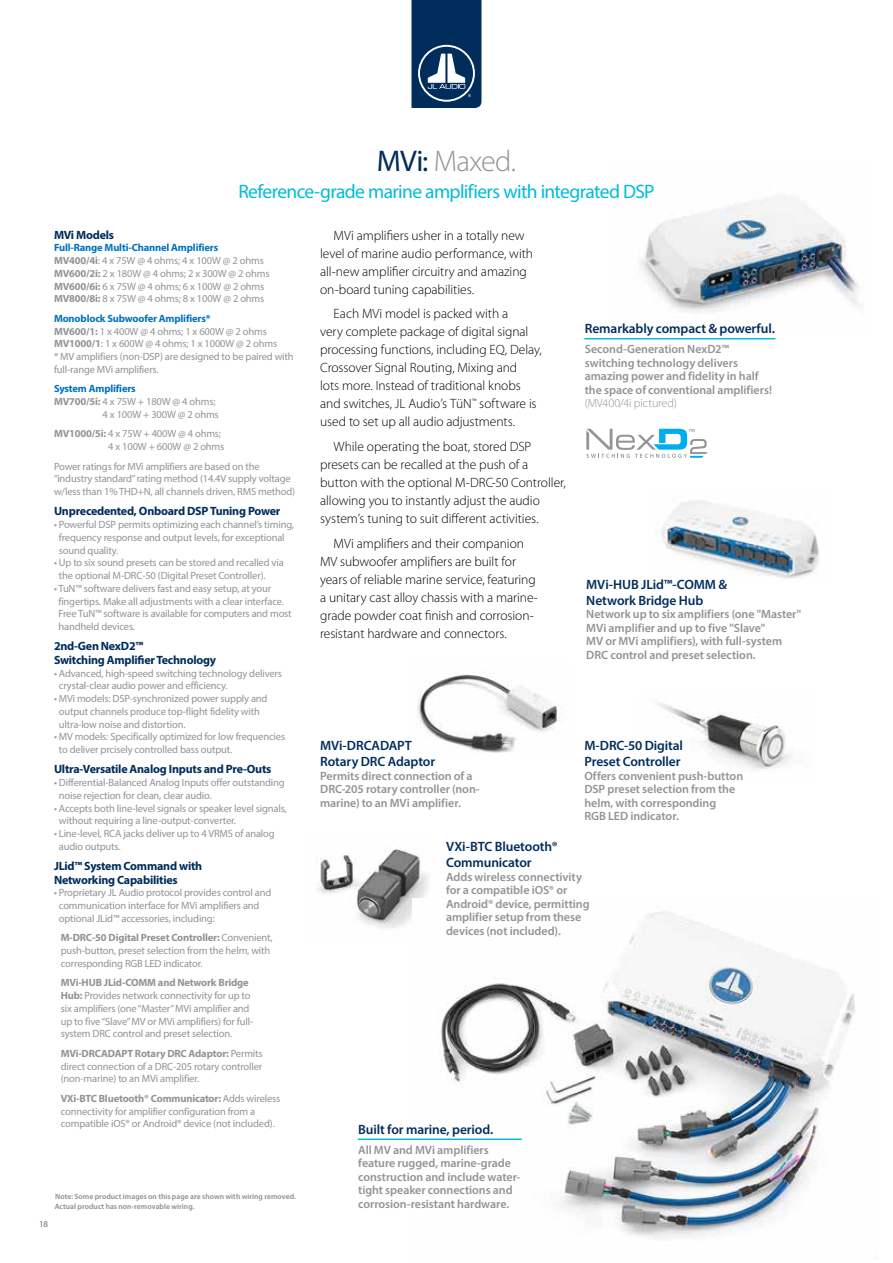
<style>
.page{position:relative;width:893px;height:1263px;background:#fff}
.page>*{position:absolute;margin:0;border:0;box-sizing:border-box;transform-origin:0 0}
.t1{font:300 30px "Myriad Pro";letter-spacing:-.025em;color:#919396}
.t2{font:19.5px "Myriad Pro";letter-spacing:-.03em;color:#00bcda}
.t3{font:300 13.5px/18px "Myriad Pro";letter-spacing:-.005em;color:#000}
.t4{font:600 13.5px/16.2px "Myriad Pro";letter-spacing:-.01em;color:#002d5b}
.t5{font:600 12px/13.5px "Myriad Pro";letter-spacing:-.005em;color:#919396}
.t6{font:700 12px/13.5px "Myriad Pro";letter-spacing:-.02em;color:#002d5b}
.t7{font:300 12px "Myriad Pro";letter-spacing:-.01em;color:#919396}
.t8{font:10.5px/12.8px "Myriad Pro";letter-spacing:-.015em;color:#919396}
.t9{font:700 10.5px "Myriad Pro";letter-spacing:-.015em;color:#0072bc}
.t10{font:9px "Myriad Pro";color:#717275}
.t11{font:600 7.65px/9.1px "Myriad Pro";letter-spacing:.005em;color:#8a8c8e}
.s1{font-weight:400;color:#002d5b}
.s2{font-weight:700;color:#0072bc}
.s3{font-weight:700}
</style>
<div class="page">
<svg style="left:411px;top:0;width:70px;height:108px;background:#214870"></svg>
<img style="left:316px;top:849px;width:112px;height:79px">
<img style="left:639px;top:197px;width:221px;height:115px">
<hr style="left:584px;top:338px;width:191px;height:1px;background:#00bcda">
<svg style="left:586px;top:429px;width:122px;height:29px"></svg>
<img style="left:413px;top:898px;width:442px;height:341px">
<hr style="left:358px;top:1138px;width:164px;height:2px;background:#00bcda">
<img style="left:655px;top:501px;width:164px;height:78px">
<img style="left:657px;top:702px;width:136px;height:67px">
<img style="left:417px;top:674px;width:142px;height:79px">
<h1 class="t1" style="left:377px;top:143px;width:141px"><span class="s1">MVi:</span> Maxed.</h1>
<h2 class="t2" style="left:238px;top:179px;width:418px">Reference-grade marine amplifiers with integrated DSP</h2>
<p class="t6" style="left:54px;top:227px;width:62px">MVi Models</p>
<p class="t8" style="left:54px;top:241px;width:217px"><span class="s2">Full-Range Multi-Channel Amplifiers<br></span><span class="s3">MV400/4i</span>: 4 x 75W @ 4 ohms; 4 x 100W @ 2 ohms <span class="s3">MV600/2i:</span> 2 x 180W @ 4 ohms; 2 x 300W @ 2 ohms <span class="s3">MV600/6i:</span> 6 x 75W @ 4 ohms; 6 x 100W @ 2 ohms <span class="s3">MV800/8i:</span> 8 x 75W @ 4 ohms; 8 x 100W @ 2 ohms</p>
<p class="t8" style="left:54px;top:312px;width:241px"><span class="s2">Monoblock Subwoofer Amplifiers*<br></span><span class="s3">MV600/1:</span> 1 x 400W @ 4 ohms; 1 x 600W @ 2 ohms <span class="s3">MV1000/1</span>: 1 x 600W @ 4 ohms; 1 x 1000W @ 2 ohms<br>* MV amplifiers (non-DSP) are designed to be paired with full-range MVi amplifiers.</p>
<p class="t9" style="left:54px;top:382px;width:83px">System Amplifiers</p>
<p class="t8" style="left:54px;top:395px;width:163px"><span class="s3">MV700/5i:</span> 4 x 75W + 180W @ 4 ohms;</p>
<p class="t8" style="left:103px;top:408px;width:118px">4 x 100W + 300W @ 2 ohms</p>
<p class="t8" style="left:108px;top:427px;width:118px;text-indent:-54px"><span class="s3">MV1000/5i:</span> 4 x 75W + 400W @ 4 ohms;<br>4 x 100W + 600W @ 2 ohms</p>
<p class="t8" style="left:54px;top:459px;width:243px">Power ratings for MVi amplifiers are based on the “industry standard” rating method (14.4V supply voltage w/less than 1% THD+N, all channels driven, RMS method)</p>
<p class="t6" style="left:54px;top:504px;width:228px">Unprecedented, Onboard DSP Tuning Power</p>
<p class="t8" style="left:59px;top:518px;width:237px;text-indent:-5px">• Powerful DSP permits optimizing each channel’s timing, frequency response and output levels, for exceptional sound quality.</p>
<p class="t8" style="left:59px;top:556px;width:226px;text-indent:-5px">• Up to six sound presets can be stored and recalled via the optional M-DRC-50 (Digital Preset Controller).</p>
<p class="t8" style="left:58px;top:582px;width:235px;text-indent:-4px">• TuN™ software delivers fast and easy setup, at your fingertips. Make all adjustments with a clear interface.<br>Free TuN™ software is available for computers and most handheld devices.</p>
<p class="t6" style="left:54px;top:639px;width:164px">2nd-Gen NexD2™<br>Switching Amplifier Technology</p>
<p class="t8" style="left:59px;top:666px;width:225px;text-indent:-5px">• Advanced, high-speed switching technology delivers crystal-clear audio power and efficiency.</p>
<p class="t8" style="left:59px;top:692px;width:210px;text-indent:-5px">• MVi models: DSP-synchronized power supply and output channels produce top-flight fidelity with ultra-low noise and distortion.</p>
<p class="t8" style="left:59px;top:730px;width:228px;text-indent:-5px">• MV models: Specifically optimized for low frequencies to deliver prcisely controlled bass output.</p>
<p class="t6" style="left:54px;top:762px;width:219px">Ultra-Versatile Analog Inputs and Pre-Outs</p>
<p class="t8" style="left:59px;top:776px;width:227px;text-indent:-5px">• Differential-Balanced Analog Inputs offer outstanding noise rejection for clean, clear audio.</p>
<p class="t8" style="left:59px;top:801px;width:229px;text-indent:-5px">• Accepts both line-level signals or speaker level signals, without requiring a line-output-converter.</p>
<p class="t8" style="left:59px;top:827px;width:217px;text-indent:-5px">• Line-level, RCA jacks deliver up to 4 VRMS of analog audio outputs.</p>
<p class="t6" style="left:54px;top:859px;width:150px">JLid™ System Command with<br>Networking Capabilities</p>
<p class="t8" style="left:59px;top:886px;width:214px;text-indent:-5px">• Proprietary JL Audio protocol provides control and communication interface for MVi amplifiers and optional JLid™ accessories, including:</p>
<p class="t8" style="left:61px;top:931px;width:213px"><span class="s3">M-DRC-50 Digital Preset Controller:</span> Convenient, push-button, preset selection from the helm, with corresponding RGB LED indicator.</p>
<p class="t8" style="left:61px;top:976px;width:194px"><span class="s3">MVi-HUB JLid-COMM and Network Bridge Hub:</span> Provides network connectivity for up to six amplifiers (one “Master” MVi amplifier and up to five “Slave” MV or MVi amplifiers) for full&shy;system DRC control and preset selection.</p>
<p class="t8" style="left:61px;top:1047px;width:203px;text-align:justify"><span class="s3">MVi-DRCADAPT Rotary DRC Adaptor:</span> Permits direct connection of a DRC-205 rotary controller (non-marine) to an MVi amplifier.</p>
<p class="t8" style="left:61px;top:1092px;width:221px"><span class="s3">VXi-BTC Bluetooth® Communicator:</span> Adds wireless connectivity for amplifier configuration from a compatible iOS® or Android® device (not included).</p>
<p class="t11" style="left:55px;top:1192px;width:243px">Note: Some product images on this page are shown with wiring removed.<br>Actual product has non-removable wiring.</p>
<p class="t10" style="left:39px;top:1218px;width:11px">18</p>
<p class="t3" style="left:320px;top:226px;width:214px;text-indent:14px">MVi amplifiers usher in a totally new level of marine audio performance, with all-new amplifier circuitry and amazing on-board tuning capabilities.</p>
<p class="t3" style="left:320px;top:305px;width:223px;text-indent:14px">Each MVi model is packed with a<br>very complete package of digital signal processing functions, including EQ, Delay, Crossover Signal Routing, Mixing and<br>lots more. Instead of traditional knobs and switches, JL Audio’s TüN<sup>™</sup> software is used to set up all audio adjustments.</p>
<p class="t3" style="left:320px;top:437px;width:247px;text-indent:14px">While operating the boat, stored DSP presets can be recalled at the push of a button with the optional M-DRC-50 Controller, allowing you to instantly adjust the audio system’s tuning to suit different activities.</p>
<p class="t3" style="left:320px;top:534px;width:219px;text-indent:14px">MVi amplifiers and their companion MV subwoofer amplifiers are built for years of reliable marine service, featuring a unitary cast alloy chassis with a marine&shy;grade powder coat finish and corrosion&shy;resistant hardware and connectors.</p>
<p class="t4" style="left:585px;top:320px;width:192px">Remarkably compact &amp; powerful.</p>
<p class="t5" style="left:585px;top:342px;width:189px">Second-Generation NexD2™ switching technology delivers amazing power and fidelity in half the space of conventional amplifiers!</p>
<p class="t7" style="left:585px;top:396px;width:94px">(MV400/4i pictured)</p>
<p class="t4" style="left:586px;top:576px;width:142px">MVi-HUB JLid™-COMM &amp;<br>Network Bridge Hub</p>
<p class="t5" style="left:586px;top:607px;width:216px">Network up to six amplifiers (one "Master" MVi amplifier and up to five "Slave"<br>MV or MVi amplifiers), with full-system DRC control and preset selection.</p>
<p class="t4" style="left:320px;top:737px;width:117px">MVi-DRCADAPT<br>Rotary DRC Adaptor</p>
<p class="t5" style="left:320px;top:769px;width:161px">Permits direct connection of a<br>DRC-205 rotary controller (non&shy;marine) to an MVi amplifier.</p>
<p class="t4" style="left:584px;top:737px;width:100px">M-DRC-50 Digital<br>Preset Controller</p>
<p class="t5" style="left:584px;top:769px;width:160px">Offers convenient push-button<br>DSP preset selection from the helm, with corresponding<br>RGB LED indicator.</p>
<p class="t4" style="left:446px;top:838px;width:113px">VXi-BTC Bluetooth®<br>Communicator</p>
<p class="t5" style="left:446px;top:870px;width:145px">Adds wireless connectivity for a compatible iOS® or<br>Android® device, permitting amplifier setup from these devices (not included).</p>
<p class="t4" style="left:358px;top:1120px;width:137px">Built for marine, period.</p>
<p class="t5" style="left:358px;top:1143px;width:164px">All MV and MVi amplifiers feature rugged, marine-grade construction and include water&shy;tight speaker connections and corrosion-resistant hardware.</p>
</div>
